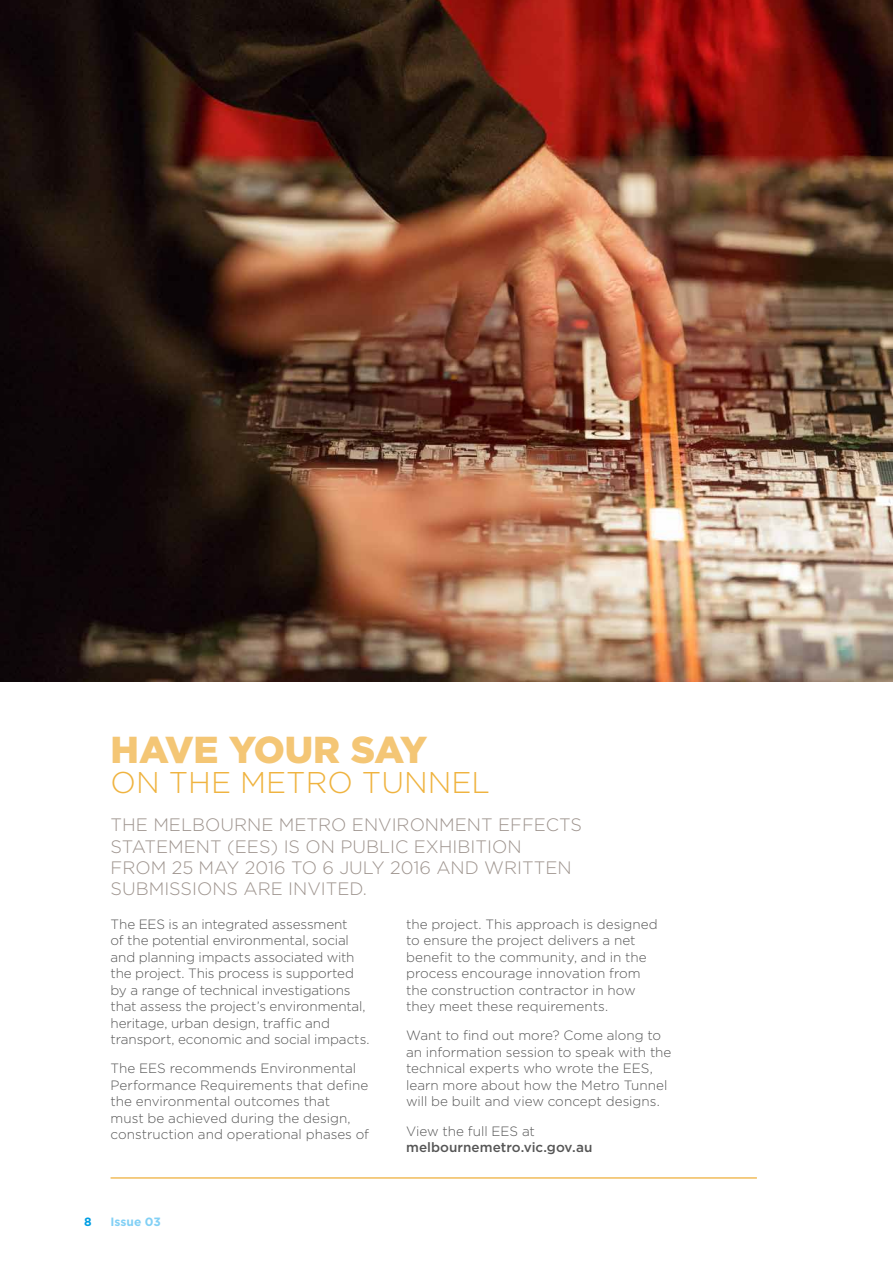
<style>
.page{position:relative;width:893px;height:1263px;background:#fff}
.page>*{position:absolute;margin:0;border:0;box-sizing:border-box;transform-origin:0 0}
.t1{font:900 37.5px "Gotham HTF";letter-spacing:-.01em;color:#f4c675}
.t2{font:300 30px "Gotham HTF";color:#efb33f}
.t3{font:300 18px/21.3px "Gotham HTF";color:#9e948e}
.t4{font:300 13.5px/16.5px "Gotham HTF";letter-spacing:-.005em;color:#565656}
.t5{font:500 13.5px "Gotham HTF";letter-spacing:.005em;color:#565656}
.t6{font:700 12px "Gotham HTF";color:#82d0f5}
.t7{font:700 12px "Gotham HTF";color:#009ee3}
</style>
<div class="page">
<img style="left:0;top:0;width:893px;height:681px">
<hr style="left:111px;top:1177px;width:646px;height:2px;background:#f1bc5b">
<h1 class="t1" style="left:111px;top:728px;width:318px">HAVE YOUR SAY</h1>
<h2 class="t2" style="left:111px;top:766px;width:381px">ON THE METRO TUNNEL</h2>
<h3 class="t3" style="left:111px;top:814px;width:473px">THE MELBOURNE METRO ENVIRONMENT EFFECTS STATEMENT (EES) IS ON PUBLIC EXHIBITION<br>FROM 25 MAY 2016 TO 6 JULY 2016 AND WRITTEN SUBMISSIONS ARE INVITED.</h3>
<p class="t4" style="left:111px;top:915px;width:261px">The EES is an integrated assessment<br>of the potential environmental, social and planning impacts associated with the project. This process is supported by a range of technical investigations that assess the project’s environmental, heritage, urban design, traffic and transport, economic and social impacts.</p>
<p class="t4" style="left:111px;top:1060px;width:260px">The EES recommends Environmental Performance Requirements that define the environmental outcomes that<br>must be achieved during the design, construction and operational phases of</p>
<p class="t4" style="left:406px;top:915px;width:253px">the project. This approach is designed to ensure the project delivers a net benefit to the community, and in the process encourage innovation from the construction contractor in how they meet these requirements.</p>
<p class="t4" style="left:406px;top:1027px;width:267px">Want to find out more? Come along to an information session to speak with the technical experts who wrote the EES, learn more about how the Metro Tunnel will be built and view concept designs.</p>
<p class="t4" style="left:406px;top:1122px;width:130px">View the full EES at</p>
<p class="t5" style="left:406px;top:1139px;width:188px">melbournemetro.vic.gov.au</p>
<p class="t7" style="left:84px;top:1215px;width:9px">8</p>
<p class="t6" style="left:111px;top:1215px;width:52px">Issue 03</p>
</div>
